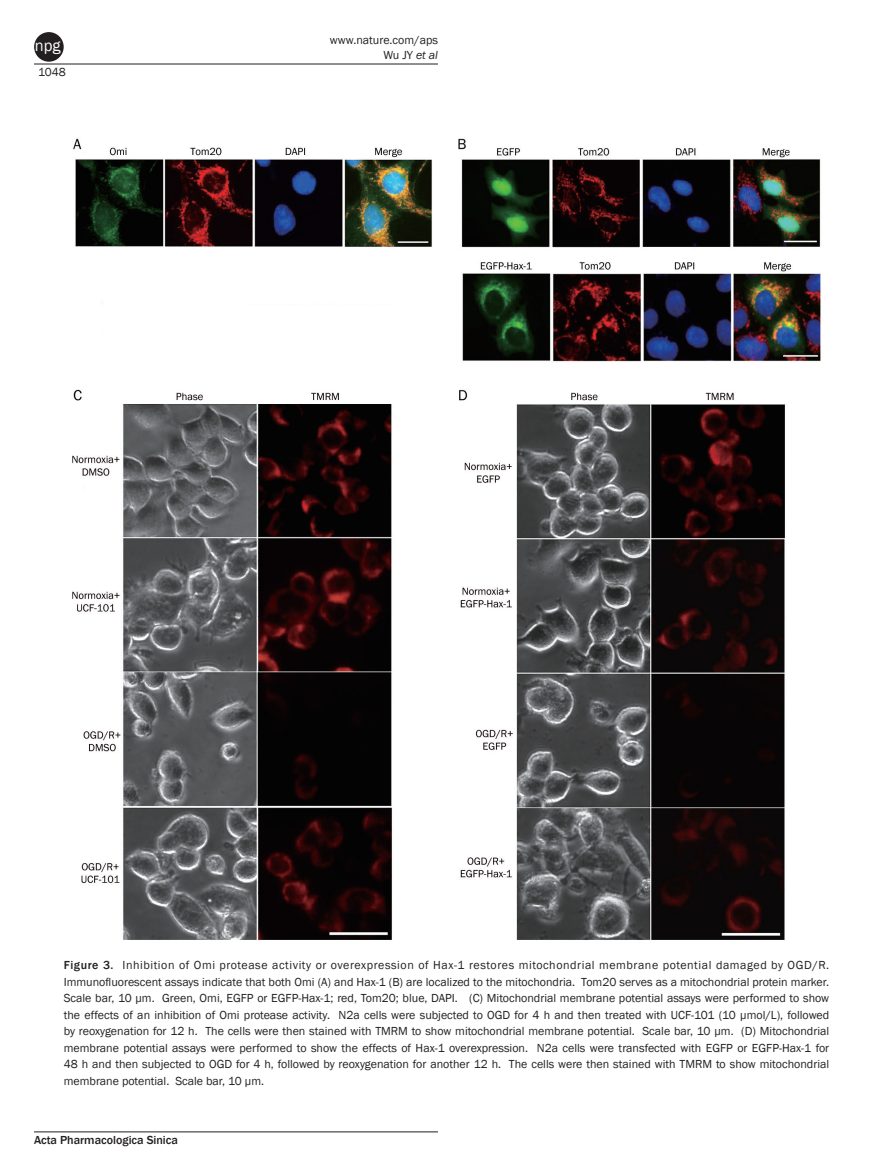
<style>
.page{position:relative;width:893px;height:1170px;background:#fff}
.page>*{position:absolute;margin:0;border:0;box-sizing:border-box;transform-origin:0 0}
.t1{font:16.5px "Franklin Gothic";color:#fff}
.t2{font:12px/16.5px "Franklin Gothic";color:#231f20;text-align:right}
.t3{font:500 12px "Franklin Gothic";color:#231f20}
.s1{font-style:italic}
.s2{font-weight:500}
</style>
<div class="page">
<hr style="left:34px;top:64px;width:404px;height:1px;background:#231f20">
<hr style="left:34px;top:1131px;width:404px;height:1px;background:#231f20">
<div style="left:34px;top:32px;width:30px;height:30px;background:#231f20;border-radius:50%"></div>
<img style="left:72px;top:138px;width:749px;height:802px">
<h1 class="t1" style="left:35px;top:35px;width:27px">npg</h1>
<p class="t2" style="left:38px;top:64px;width:29px">1048</p>
<p class="t2" style="left:330px;top:32px;width:110px;line-height:15px">www.nature.com/aps<br>Wu JY <span class="s1">et al</span></p>
<p class="t2" style="left:64px;top:957px;width:767px;text-align:justify"><span class="s2">Figure 3.</span> Inhibition of Omi protease activity or overexpression of Hax-1 restores mitochondrial membrane potential damaged by OGD/R.<br>Immunofluorescent assays indicate that both Omi (A) and Hax-1 (B) are localized to the mitochondria. Tom20 serves as a mitochondrial protein marker.<br>Scale bar, 10 μm. Green, Omi, EGFP or EGFP-Hax-1; red, Tom20; blue, DAPI. (C) Mitochondrial membrane potential assays were performed to show the effects of an inhibition of Omi protease activity. N2a cells were subjected to OGD for 4 h and then treated with UCF-101 (10 μmol/L), followed by reoxygenation for 12 h. The cells were then stained with TMRM to show mitochondrial membrane potential. Scale bar, 10 μm. (D) Mitochondrial membrane potential assays were performed to show the effects of Hax-1 overexpression. N2a cells were transfected with EGFP or EGFP-Hax-1 for 48 h and then subjected to OGD for 4 h, followed by reoxygenation for another 12 h. The cells were then stained with TMRM to show mitochondrial membrane potential. Scale bar, 10 μm.</p>
<p class="t3" style="left:34px;top:1132px;width:145px">Acta Pharmacologica Sinica</p>
</div>
